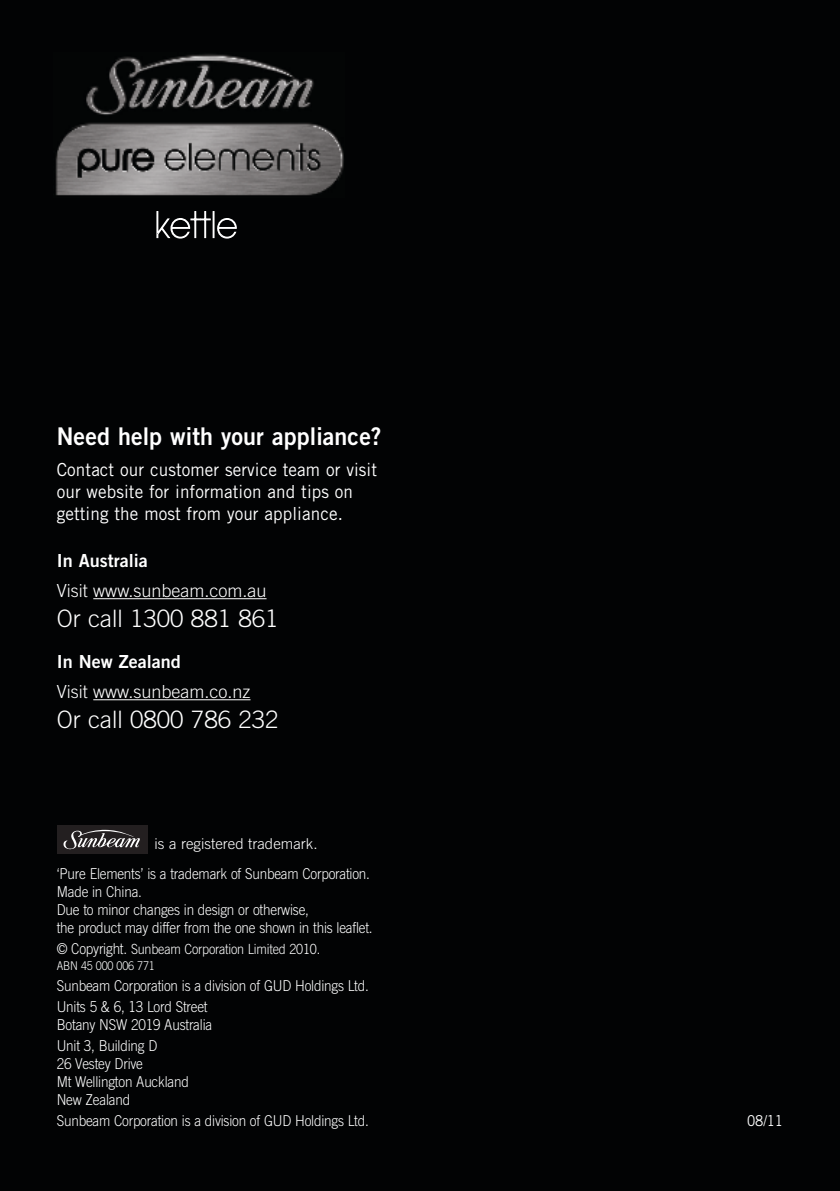
<style>
.page{position:relative;width:840px;height:1191px;background:#fff}
.page>*{position:absolute;margin:0;border:0;box-sizing:border-box;transform-origin:0 0}
.t1{font:24.4px "Trade Gothic Bold Two";letter-spacing:.005em;color:#fff;scale:.95 1}
.t2{font:300 24px "Trade Gothic";color:#fff}
.t3{font:18px/22px "Trade Gothic";letter-spacing:.005em;color:#fff;scale:.95 1}
.t4{font:300 18px "Trade Gothic";color:#fff}
.t5{font:18px "Trade Gothic Bold Two";color:#fff}
.t6{font:300 15px/18px "Trade Gothic";letter-spacing:-.015em;color:#fff;scale:.9 1}
.t7{font:300 15px "Trade Gothic";letter-spacing:-.015em;color:#fff}
.t8{font:15px "Trade Gothic";color:#fff;scale:.9 1}
.t9{font:300 14px "Trade Gothic";letter-spacing:-.015em;color:#fff;scale:.9 1}
.t10{font:300 12px "Trade Gothic";letter-spacing:-.015em;color:#fff;scale:.9 1}
.s1{font-size:15px}
</style>
<div class="page">
<div style="left:0;top:0;width:839px;height:1191px;background:#020304"></div>
<img style="left:55px;top:54px;width:289px;height:142px">
<svg style="left:156px;top:211px;width:81px;height:28px"></svg>
<hr style="left:93px;top:598px;width:173px;height:1px;background:#fff">
<hr style="left:93px;top:699px;width:157px;height:1px;background:#fff">
<div style="left:57px;top:825px;width:90px;height:28px;background:#231f20"></div>
<svg style="left:63px;top:829px;width:77px;height:20px"></svg>
<h1 class="t1" style="left:57px;top:421px;width:343px">Need help with your appliance?</h1>
<p class="t3" style="left:57px;top:458px;width:338px">Contact our customer service team or visit our website for information and tips on getting the most from your appliance.</p>
<p class="t5" style="left:57px;top:549px;width:93px">In Australia</p>
<p class="t4" style="left:57px;top:580px;width:211px">Visit www.sunbeam.com.au</p>
<h2 class="t2" style="left:57px;top:604px;width:223px">Or call 1300 881 861</h2>
<p class="t5" style="left:57px;top:650px;width:126px">In New Zealand</p>
<p class="t4" style="left:57px;top:681px;width:195px">Visit www.sunbeam.co.nz</p>
<h2 class="t2" style="left:57px;top:705px;width:223px">Or call 0800 786 232</h2>
<p class="t7" style="left:154px;top:834px;width:164px">is a registered trademark.</p>
<p class="t6" style="left:57px;top:864px;width:352px">‘Pure Elements’ is a trademark of Sunbeam Corporation.<br>Made in China.<br>Due to minor changes in design or otherwise,<br>the product may differ from the one shown in this leaflet.</p>
<p class="t9" style="left:57px;top:940px;width:294px"><span class="s1">© Copyright.</span> Sunbeam Corporation Limited 2010.</p>
<p class="t10" style="left:57px;top:959px;width:111px">ABN 45 000 006 771</p>
<p class="t6" style="left:57px;top:975px;width:348px;line-height:20.8px">Sunbeam Corporation is a division of GUD Holdings Ltd.<br>Units 5 &amp; 6, 13 Lord Street</p>
<p class="t6" style="left:57px;top:1014px;width:174px;line-height:20.8px">Botany NSW 2019 Australia<br>Unit 3, Building D</p>
<p class="t6" style="left:57px;top:1054px;width:148px">26 Vestey Drive<br>Mt Wellington Auckland<br>New Zealand</p>
<p class="t6" style="left:57px;top:1111px;width:348px">Sunbeam Corporation is a division of GUD Holdings Ltd.</p>
<p class="t8" style="left:746px;top:1111px;width:41px">08/11</p>
</div>
